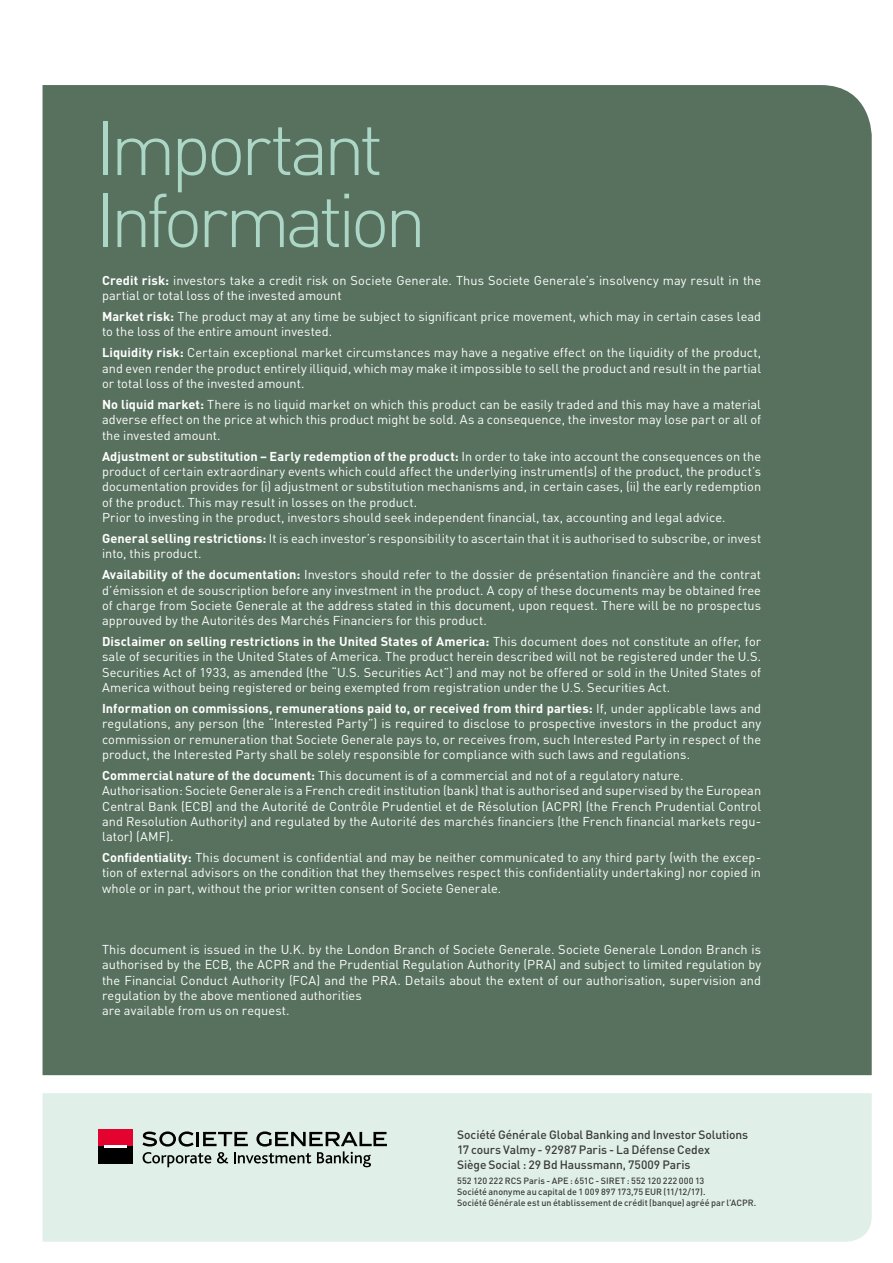
<style>
.page{position:relative;width:893px;height:1263px;background:#fff}
.page>*{position:absolute;margin:0;border:0;box-sizing:border-box;transform-origin:0 0}
.t1{font:300 75px/72px "DIN";letter-spacing:-.07em;color:#acd7c6}
.t2{font:12.75px/15.3px "DIN";letter-spacing:.005em;color:#fff}
.t3{font:500 12px/15px "DIN";letter-spacing:-.01em;color:#3c3c3b}
.t4{font:500 9px/10.8px "DIN";letter-spacing:.005em;color:#3c3c3b}
.s1{font-weight:700}
</style>
<div class="page">
<div style="left:43px;top:1093px;width:829px;height:149px;background:#e0f0e9"></div>
<svg style="left:143px;top:1131px;width:244px;height:36px;background:#a4afaa"></svg>
<div style="left:98px;top:1129px;width:34px;height:17px;background:#e4032e"></div>
<div style="left:98px;top:1146px;width:34px;height:17px;background:#000"></div>
<hr style="left:104px;top:1145px;width:22px;height:2px;background:#fff">
<div style="left:43px;top:85px;width:829px;height:990px;background:#58715e"></div>
<h1 class="t1" style="left:96px;top:111px;width:332px">Important<br>Information</h1>
<p class="t2" style="left:102px;top:272px;width:661px"><span class="s1">Credit risk:</span> investors take a credit risk on Societe Generale. Thus Societe Generale’s insolvency may result in the partial or total loss of the invested amount</p>
<p class="t2" style="left:102px;top:309px;width:661px"><span class="s1">Market risk:</span> The product may at any time be subject to significant price movement, which may in certain cases lead to the loss of the entire amount invested.</p>
<p class="t2" style="left:102px;top:345px;width:661px;text-align:justify"><span class="s1">Liquidity risk:</span> Certain exceptional market circumstances may have a negative effect on the liquidity of the product, and even render the product entirely illiquid, which may make it impossible to sell the product and result in the partial or total loss of the invested amount.</p>
<p class="t2" style="left:102px;top:397px;width:661px;text-align:justify"><span class="s1">No liquid market:</span> There is no liquid market on which this product can be easily traded and this may have a material adverse effect on the price at which this product might be sold. As a consequence, the investor may lose part or all of the invested amount.</p>
<p class="t2" style="left:102px;top:448px;width:661px"><span class="s1">Adjustment or substitution – Early redemption of the product:</span> In order to take into account the consequences on the product of certain extraordinary events which could affect the underlying instrument(s) of the product, the product’s documentation provides for (i) adjustment or substitution mechanisms and, in certain cases, (ii) the early redemption of the product. This may result in losses on the product.<br>Prior to investing in the product, investors should seek independent financial, tax, accounting and legal advice.</p>
<p class="t2" style="left:102px;top:530px;width:661px"><span class="s1">General selling restrictions:</span> It is each investor’s responsibility to ascertain that it is authorised to subscribe, or invest into, this product.</p>
<p class="t2" style="left:102px;top:567px;width:661px;text-align:justify"><span class="s1">Availability of the documentation:</span> Investors should refer to the dossier de présentation financière and the contrat d’émission et de souscription before any investment in the product. A copy of these documents may be obtained free of charge from Societe Generale at the address stated in this document, upon request. There will be no prospectus approuved by the Autorités des Marchés Financiers for this product.</p>
<p class="t2" style="left:102px;top:634px;width:661px;text-align:justify"><span class="s1">Disclaimer on selling restrictions in the United States of America:</span> This document does not constitute an offer, for sale of securities in the United States of America. The product herein described will not be registered under the U.S.<br>Securities Act of 1933, as amended (the “U.S. Securities Act”) and may not be offered or sold in the United States of America without being registered or being exempted from registration under the U.S. Securities Act.</p>
<p class="t2" style="left:102px;top:700px;width:661px;text-align:justify"><span class="s1">Information on commissions, remunerations paid to, or received from third parties:</span> If, under applicable laws and regulations, any person (the “Interested Party”) is required to disclose to prospective investors in the product any commission or remuneration that Societe Generale pays to, or receives from, such Interested Party in respect of the product, the Interested Party shall be solely responsible for compliance with such laws and regulations.</p>
<p class="t2" style="left:102px;top:767px;width:661px"><span class="s1">Commercial nature of the document:</span> This document is of a commercial and not of a regulatory nature.<br>Authorisation: Societe Generale is a French credit institution (bank) that is authorised and supervised by the European Central Bank (ECB) and the Autorité de Contrôle Prudentiel et de Résolution (ACPR) (the French Prudential Control and Resolution Authority) and regulated by the Autorité des marchés financiers (the French financial markets regu&shy;lator) (AMF).</p>
<p class="t2" style="left:102px;top:850px;width:661px;text-align:justify"><span class="s1">Confidentiality:</span> This document is confidential and may be neither communicated to any third party (with the excep&shy;tion of external advisors on the condition that they themselves respect this confidentiality undertaking) nor copied in whole or in part, without the prior written consent of Societe Generale.</p>
<p class="t2" style="left:102px;top:941px;width:661px">This document is issued in the U.K. by the London Branch of Societe Generale. Societe Generale London Branch is authorised by the ECB, the ACPR and the Prudential Regulation Authority (PRA) and subject to limited regulation by the Financial Conduct Authority (FCA) and the PRA. Details about the extent of our authorisation, supervision and regulation by the above mentioned authorities<br>are available from us on request.</p>
<p class="t3" style="left:457px;top:1127px;width:293px">Société Générale Global Banking and Investor Solutions<br>17 cours Valmy - 92987 Paris - La Défense Cedex<br>Siège Social : 29 Bd Haussmann, 75009 Paris</p>
<p class="t4" style="left:457px;top:1175px;width:301px">552 120 222 RCS Paris - APE : 651C - SIRET : 552 120 222 000 13<br>Société anonyme au capital de 1 009 897 173,75 EUR (11/12/17).<br>Société Générale est un établissement de crédit (banque) agréé par l’ACPR.</p>
</div>
